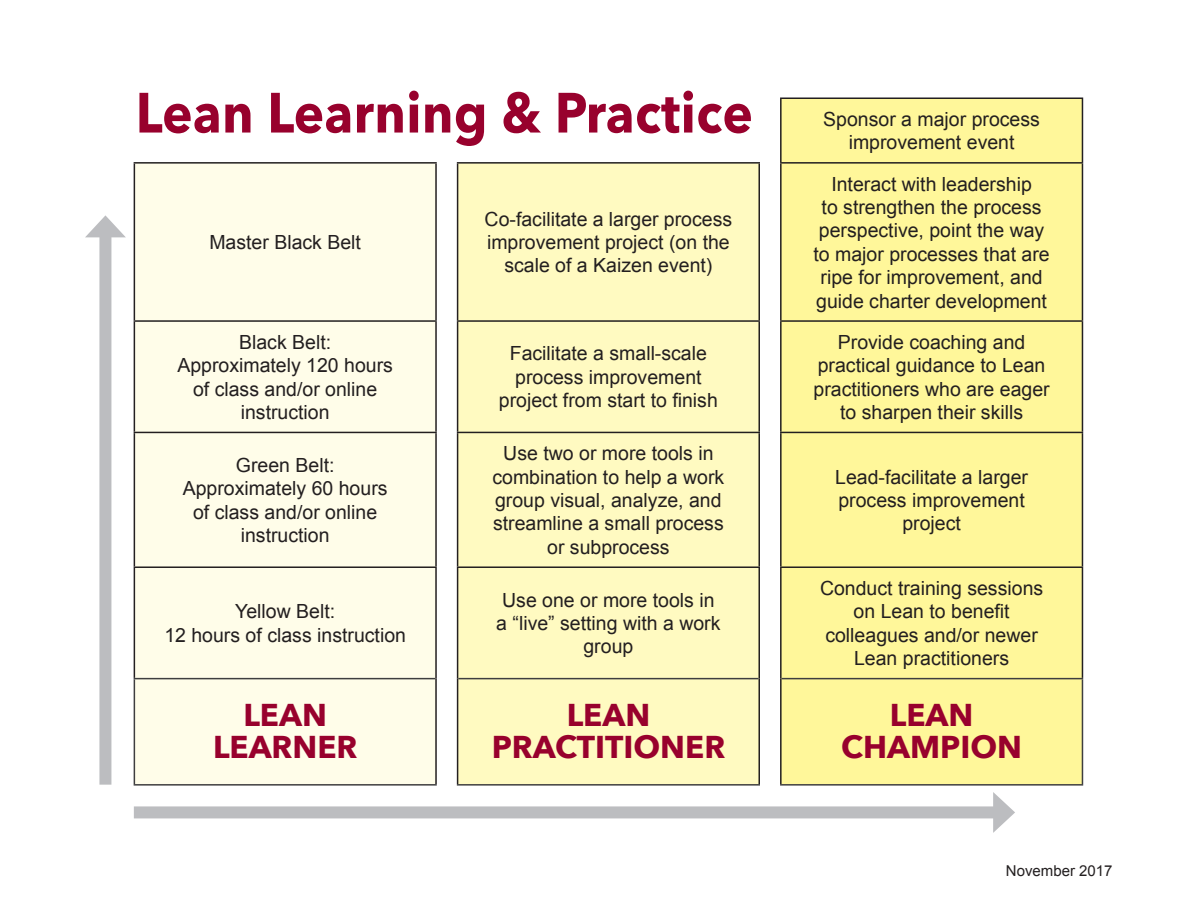
<style>
.page{position:relative;width:1188px;height:918px;background:#fff}
.page>*{position:absolute;margin:0;border:0;box-sizing:border-box;transform-origin:0 0}
.t1{font:700 56.1px "Avenir Next";letter-spacing:.01em;color:#98012d;scale:.91 1}
.t2{font:700 31.5px/31.5px "Avenir Next";color:#98012d;text-align:center}
.t3{font:19.5px/23.4px "Arial";color:#231f20;text-align:center}
.t4{font:15px "Arial";color:#231f20}
</style>
<div class="page">
<div style="left:782px;top:99px;width:300px;height:685px;background:#fff79a"></div>
<div style="left:135px;top:164px;width:300px;height:620px;background:#fffde9"></div>
<div style="left:458px;top:164px;width:300px;height:620px;background:#fffac1"></div>
<hr style="left:780px;top:98px;width:303px;height:1px;background:#231f20">
<hr style="left:1082px;top:99px;width:1px;height:63px;background:#231f20">
<hr style="left:134px;top:164px;width:1px;height:156px;background:#231f20">
<hr style="left:780px;top:162px;width:303px;height:2px;background:#231f20">
<hr style="left:1082px;top:164px;width:1px;height:156px;background:#231f20">
<hr style="left:134px;top:320px;width:303px;height:2px;background:#231f20">
<hr style="left:134px;top:322px;width:1px;height:110px;background:#231f20">
<hr style="left:457px;top:320px;width:303px;height:2px;background:#231f20">
<hr style="left:780px;top:320px;width:303px;height:2px;background:#231f20">
<hr style="left:1082px;top:322px;width:1px;height:110px;background:#231f20">
<hr style="left:134px;top:432px;width:303px;height:1px;background:#231f20">
<hr style="left:134px;top:433px;width:1px;height:133px;background:#231f20">
<hr style="left:457px;top:432px;width:303px;height:1px;background:#231f20">
<hr style="left:780px;top:432px;width:303px;height:1px;background:#231f20">
<hr style="left:1082px;top:433px;width:1px;height:133px;background:#231f20">
<hr style="left:134px;top:566px;width:303px;height:2px;background:#231f20">
<hr style="left:134px;top:568px;width:1px;height:110px;background:#231f20">
<hr style="left:457px;top:566px;width:303px;height:2px;background:#231f20">
<hr style="left:780px;top:566px;width:303px;height:2px;background:#231f20">
<hr style="left:1082px;top:568px;width:1px;height:110px;background:#231f20">
<hr style="left:435px;top:164px;width:2px;height:156px;background:#231f20">
<hr style="left:457px;top:164px;width:1px;height:156px;background:#231f20">
<hr style="left:435px;top:322px;width:2px;height:110px;background:#231f20">
<hr style="left:457px;top:322px;width:1px;height:110px;background:#231f20">
<hr style="left:435px;top:433px;width:2px;height:133px;background:#231f20">
<hr style="left:457px;top:433px;width:1px;height:133px;background:#231f20">
<hr style="left:435px;top:568px;width:2px;height:111px;background:#231f20">
<hr style="left:457px;top:568px;width:1px;height:111px;background:#231f20">
<hr style="left:435px;top:679px;width:2px;height:105px;background:#231f20">
<hr style="left:457px;top:679px;width:1px;height:105px;background:#231f20">
<hr style="left:780px;top:99px;width:2px;height:63px;background:#231f20">
<hr style="left:758px;top:164px;width:2px;height:156px;background:#231f20">
<hr style="left:780px;top:164px;width:2px;height:156px;background:#231f20">
<hr style="left:758px;top:322px;width:2px;height:110px;background:#231f20">
<hr style="left:780px;top:322px;width:2px;height:110px;background:#231f20">
<hr style="left:758px;top:433px;width:2px;height:133px;background:#231f20">
<hr style="left:780px;top:433px;width:2px;height:133px;background:#231f20">
<hr style="left:758px;top:568px;width:2px;height:111px;background:#231f20">
<hr style="left:780px;top:568px;width:2px;height:111px;background:#231f20">
<hr style="left:758px;top:679px;width:2px;height:105px;background:#231f20">
<hr style="left:780px;top:679px;width:2px;height:105px;background:#231f20">
<hr style="left:134px;top:162px;width:303px;height:2px;background:#231f20">
<hr style="left:457px;top:162px;width:303px;height:2px;background:#231f20">
<hr style="left:134px;top:678px;width:301px;height:1px;background:#3e3e3f">
<hr style="left:134px;top:679px;width:1px;height:105px;background:#3e3e3f">
<hr style="left:458px;top:678px;width:300px;height:1px;background:#3e3e3f">
<hr style="left:782px;top:678px;width:301px;height:1px;background:#3e3e3f">
<hr style="left:1082px;top:679px;width:1px;height:105px;background:#3e3e3f">
<hr style="left:134px;top:784px;width:303px;height:2px;background:#3e3e3f">
<hr style="left:457px;top:784px;width:303px;height:2px;background:#3e3e3f">
<hr style="left:780px;top:784px;width:303px;height:2px;background:#3e3e3f">
<div style="left:99px;top:229px;width:12px;height:556px;background:#bcbdc0"></div>
<svg style="left:85px;top:215px;width:40px;height:22px"></svg>
<div style="left:134px;top:806px;width:868px;height:12px;background:#bcbdc0"></div>
<svg style="left:993px;top:792px;width:22px;height:41px"></svg>
<h1 class="t1" style="left:136px;top:64px;width:680px">Lean Learning &amp; Practice</h1>
<p class="t3" style="left:209px;top:231px;width:153px">Master Black Belt</p>
<p class="t3" style="left:485px;top:207px;width:249px">Co-facilitate a larger process improvement project (on the scale of a Kaizen event)</p>
<p class="t3" style="left:823px;top:108px;width:218px">Sponsor a major process improvement event</p>
<p class="t3" style="left:814px;top:172px;width:238px">Interact with leadership<br>to strengthen the process perspective, point the way to major processes that are ripe for improvement, and guide charter development</p>
<p class="t3" style="left:177px;top:330px;width:217px">Black Belt:<br>Approximately 120 hours of class and/or online instruction</p>
<p class="t3" style="left:499px;top:342px;width:220px">Facilitate a small-scale process improvement project from start to finish</p>
<p class="t3" style="left:814px;top:330px;width:238px">Provide coaching and practical guidance to Lean practitioners who are eager to sharpen their skills</p>
<p class="t3" style="left:183px;top:454px;width:206px">Green Belt:<br>Approximately 60 hours of class and/or online instruction</p>
<p class="t3" style="left:492px;top:442px;width:233px">Use two or more tools in combination to help a work group visual, analyze, and streamline a small process or subprocess</p>
<p class="t3" style="left:835px;top:465px;width:194px">Lead-facilitate a larger process improvement project</p>
<p class="t3" style="left:164px;top:600px;width:243px">Yellow Belt:<br>12 hours of class instruction</p>
<p class="t3" style="left:496px;top:588px;width:226px">Use one or more tools in a “live” setting with a work group</p>
<p class="t3" style="left:820px;top:577px;width:225px">Conduct training sessions on Lean to benefit colleagues and/or newer<br>Lean practitioners</p>
<h2 class="t2" style="left:213px;top:699px;width:146px">LEAN<br>LEARNER</h2>
<h2 class="t2" style="left:492px;top:699px;width:235px">LEAN<br>PRACTITIONER</h2>
<h2 class="t2" style="left:841px;top:699px;width:182px">LEAN<br>CHAMPION</h2>
<p class="t4" style="left:1006px;top:861px;width:108px">November 2017</p>
</div>
